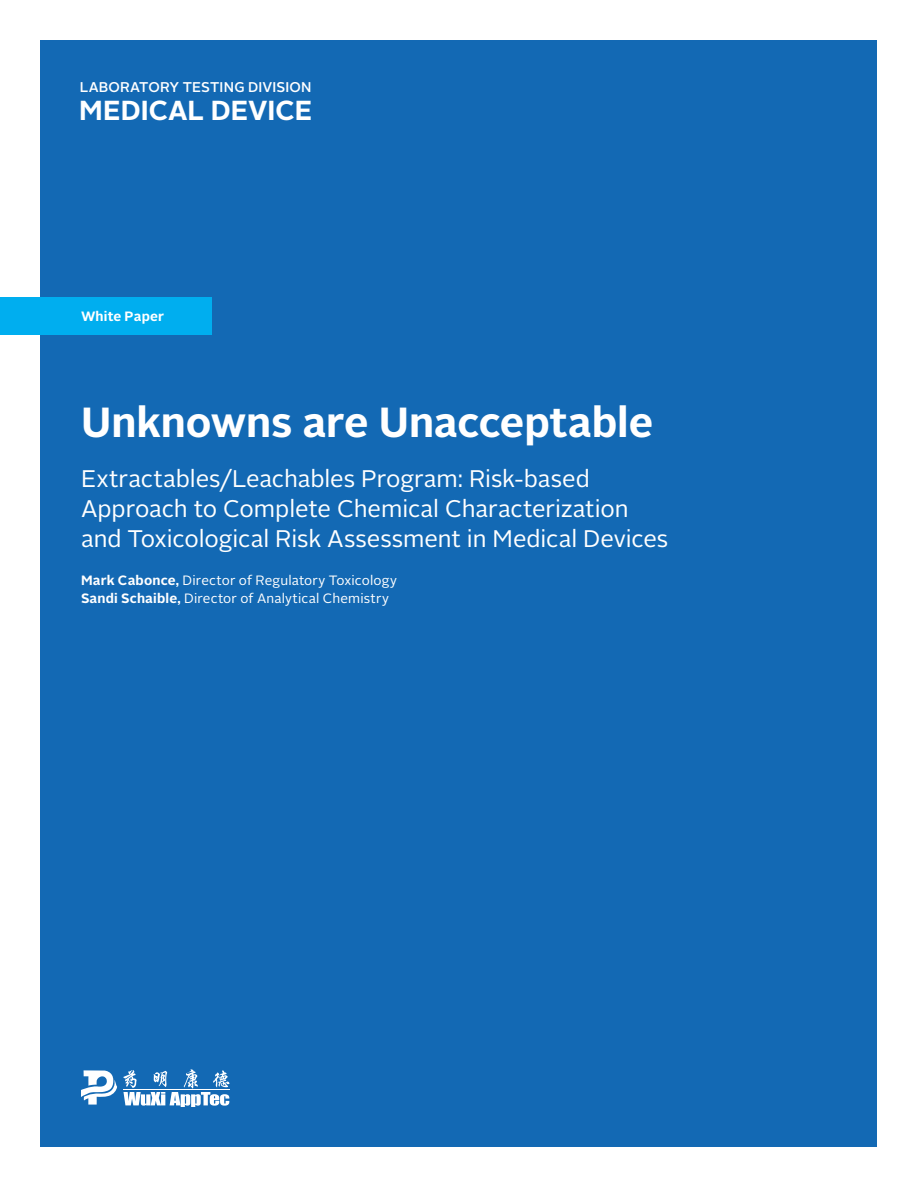
<style>
.page{position:relative;width:918px;height:1188px;background:#fff}
.page>*{position:absolute;margin:0;border:0;box-sizing:border-box;transform-origin:0 0}
.headline{font:700 42px "Alright Sans";letter-spacing:-.005em;color:#fff}
.headline-2{font:700 27.45px "Alright Sans";letter-spacing:.005em;color:#fff}
.t1{font:24px/30px "Alright Sans";letter-spacing:-.005em;color:#fff}
.headline-3{font:500 14.1px "Alright Sans";letter-spacing:.01em;color:#fff}
.t2{font:13.5px/18px "Alright Sans";letter-spacing:.01em;color:#fff}
.t3{font:700 13.5px "Alright Sans";letter-spacing:.015em;color:#fff}
.s1{font-weight:700}
</style>
<div class="page">
<div style="left:40px;top:40px;width:838px;height:1108px;background:#1369b4"></div>
<svg style="left:81px;top:1070px;width:36px;height:35px"></svg>
<svg style="left:123px;top:1069px;width:106px;height:38px"></svg>
<hr style="left:123px;top:1090px;width:106px;height:1px;background:#fff">
<div style="left:0;top:297px;width:211px;height:37px;background:#00aeef"></div>
<p class="headline-3" style="left:80px;top:77px;width:233px">LABORATORY TESTING DIVISION</p>
<p class="headline-2" style="left:79px;top:91px;width:234px">MEDICAL DEVICE</p>
<p class="t3" style="left:81px;top:307px;width:85px">White Paper</p>
<p class="headline" style="left:81px;top:393px;width:574px">Unknowns are Unacceptable</p>
<p class="t1" style="left:81px;top:464px;width:589px">Extractables/Leachables Program: Risk-based<br>Approach to Complete Chemical Characterization and Toxicological Risk Assessment in Medical Devices</p>
<p class="t2" style="left:81px;top:572px;width:317px"><span class="s1">Mark Cabonce,</span> Director of Regulatory Toxicology<br><span class="s1">Sandi Schaible,</span> Director of Analytical Chemistry</p>
</div>
